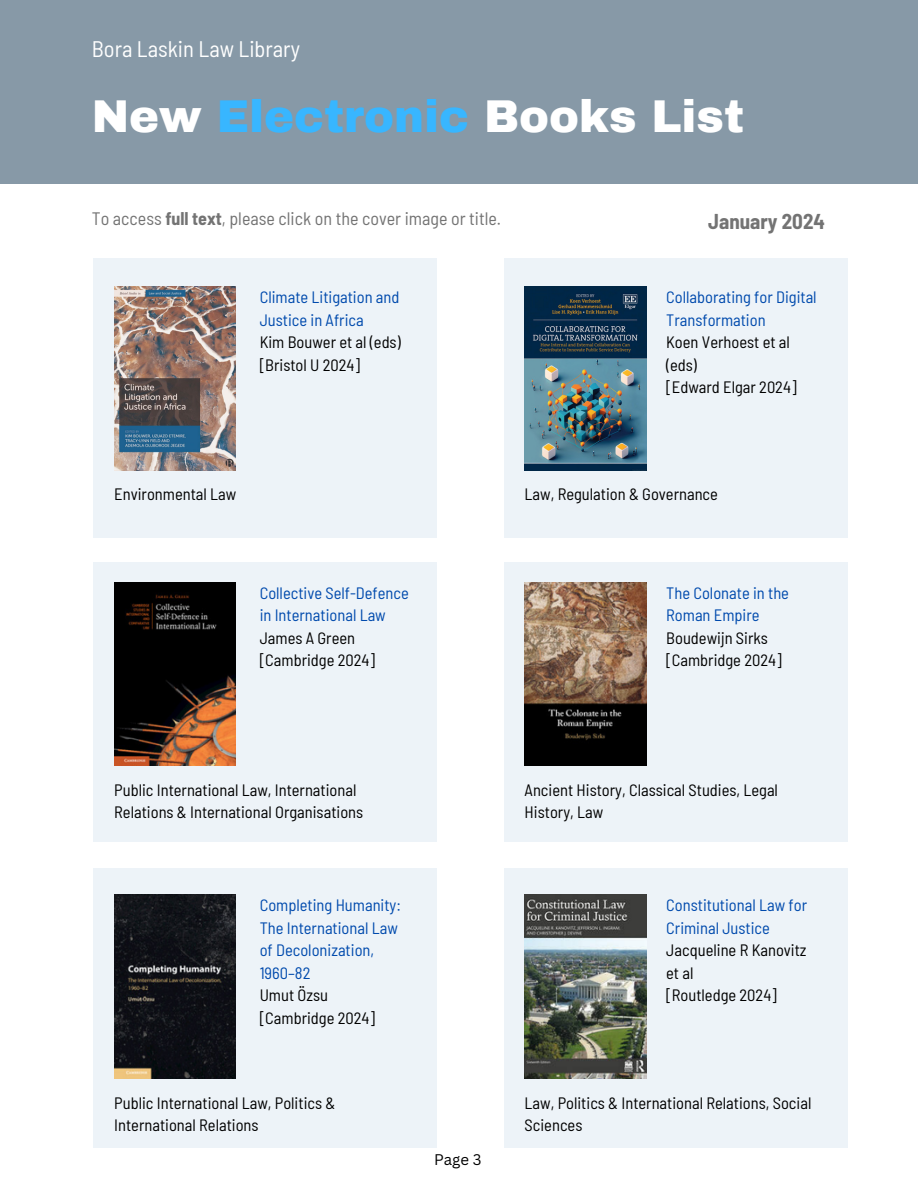
<style>
.page{position:relative;width:918px;height:1188px;background:#fff}
.page>*{position:absolute;margin:0;border:0;box-sizing:border-box;transform-origin:0 0}
.t1{font:900 45px "Archivo";color:#fff}
.t2{font:semi-condensed 22.5px "Barlow";color:#fff}
.t3{font:700 semi-condensed 21px "Barlow";color:#737373}
.t4{font:semi-condensed 18px "Barlow";color:#737373}
.t5{font:semi-condensed 16.5px/22.5px "Barlow";color:#000}
.t6{font:semi-condensed 16.5px/22.5px "Barlow";color:#004aad}
.t7{font:15px "Canva Sans";color:#000}
.s1{color:#38b6ff}
.s2{font-weight:700}
</style>
<div class="page">
<div style="left:0;top:0;width:918px;height:184px;background:#8799a7"></div>
<div style="left:93px;top:259px;width:343px;height:279px;background:#edf3f8"></div>
<div style="left:504px;top:259px;width:343px;height:279px;background:#edf3f8"></div>
<div style="left:93px;top:563px;width:343px;height:279px;background:#edf3f8"></div>
<div style="left:504px;top:563px;width:343px;height:279px;background:#edf3f8"></div>
<div style="left:93px;top:868px;width:343px;height:280px;background:#edf3f8"></div>
<div style="left:504px;top:868px;width:343px;height:280px;background:#edf3f8"></div>
<img style="left:525px;top:287px;width:121px;height:183px">
<img style="left:114px;top:582px;width:122px;height:184px">
<img style="left:114px;top:895px;width:122px;height:183px">
<img style="left:525px;top:895px;width:121px;height:183px">
<img style="left:525px;top:582px;width:121px;height:184px">
<img style="left:114px;top:287px;width:122px;height:183px">
<h2 class="t2" style="left:92px;top:35px;width:210px">Bora Laskin Law Library</h2>
<h1 class="t1" style="left:92px;top:93px;width:654px">New <span class="s1">Electronic</span> Books List</h1>
<p class="t4" style="left:92px;top:207px;width:411px">To access <span class="s2">full text</span>, please click on the cover image or title.</p>
<p class="t6" style="left:260px;top:285px;width:141px">Climate Litigation and<br>Justice in Africa</p>
<p class="t5" style="left:260px;top:330px;width:143px">Kim Bouwer et al (eds) [Bristol U 2024]</p>
<p class="t3" style="left:708px;top:208px;width:118px">January 2024</p>
<p class="t6" style="left:666px;top:285px;width:152px">Collaborating for Digital<br>Transformation</p>
<p class="t5" style="left:666px;top:330px;width:132px">Koen Verhoest et al (eds)<br>[Edward Elgar 2024]</p>
<p class="t5" style="left:114px;top:482px;width:124px">Environmental Law</p>
<p class="t6" style="left:260px;top:581px;width:151px">Collective Self-Defence in International Law</p>
<p class="t5" style="left:260px;top:626px;width:117px">James A Green [Cambridge 2024]</p>
<p class="t5" style="left:525px;top:482px;width:195px">Law, Regulation &amp; Governance</p>
<p class="t6" style="left:666px;top:581px;width:124px">The Colonate in the<br>Roman Empire</p>
<p class="t5" style="left:666px;top:626px;width:117px">Boudewijn Sirks [Cambridge 2024]</p>
<p class="t5" style="left:114px;top:778px;width:251px">Public International Law, International<br>Relations &amp; International Organisations</p>
<p class="t5" style="left:525px;top:778px;width:255px">Ancient History, Classical Studies, Legal<br>History, Law</p>
<p class="t6" style="left:260px;top:893px;width:143px">Completing Humanity:<br>The International Law of Decolonization,<br>1960–82</p>
<p class="t5" style="left:260px;top:983px;width:117px">Umut Özsu [Cambridge 2024]</p>
<p class="t6" style="left:666px;top:893px;width:142px">Constitutional Law for<br>Criminal Justice</p>
<p class="t5" style="left:666px;top:938px;width:142px">Jacqueline R Kanovitz et al<br>[Routledge 2024]</p>
<p class="t5" style="left:114px;top:1091px;width:223px">Public International Law, Politics &amp;<br>International Relations</p>
<p class="t5" style="left:525px;top:1091px;width:288px">Law, Politics &amp; International Relations, Social<br>Sciences</p>
<p class="t7" style="left:434px;top:1149px;width:49px">Page 3</p>
</div>
